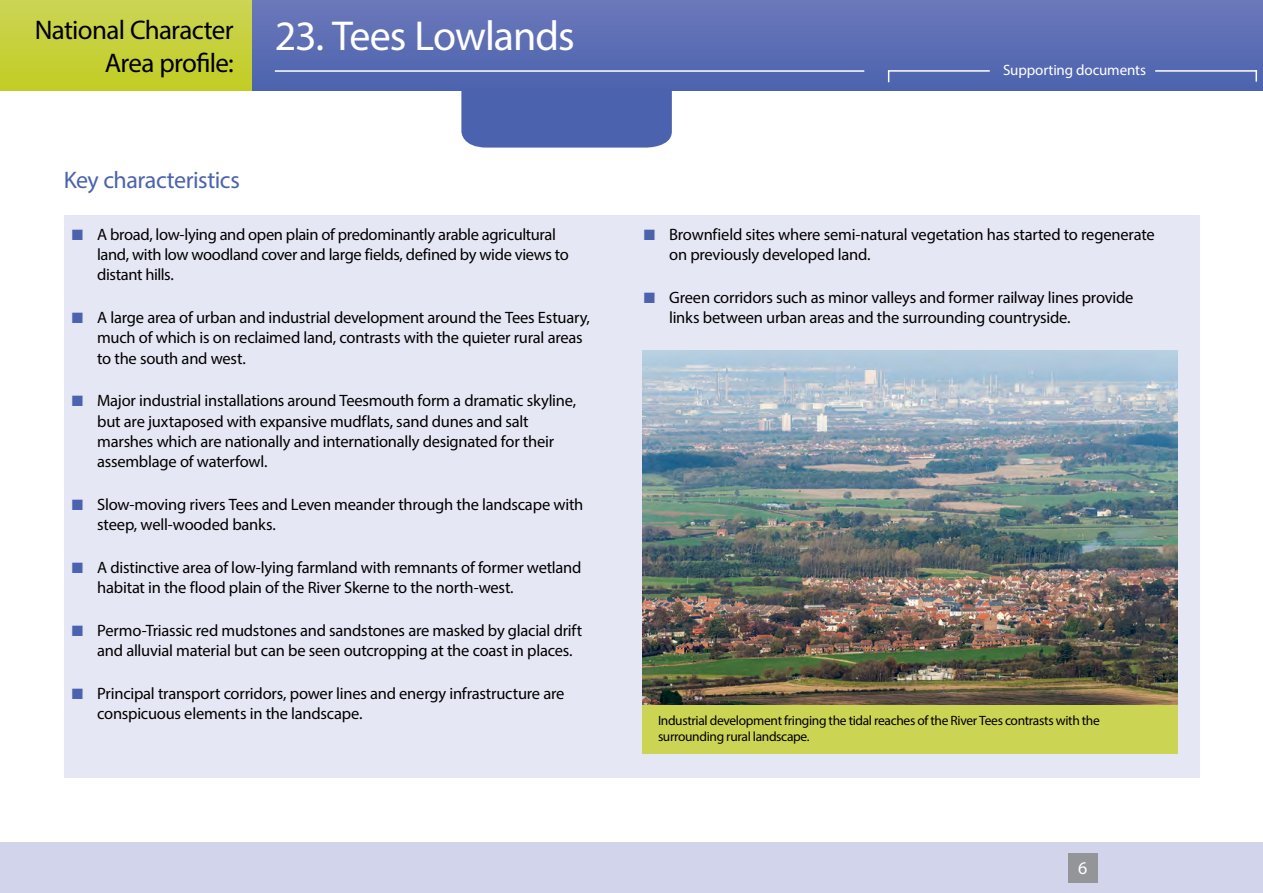
<style>
.page{position:relative;width:1263px;height:893px;background:#fff}
.page>*{position:absolute;margin:0;border:0;box-sizing:border-box;transform-origin:0 0}
.t1{font:42px "Myriad Pro";letter-spacing:-.025em;color:#fff}
.t2{font:27px/33px "Myriad Pro";letter-spacing:-.025em;color:#000;text-align:right}
.t3{font:24px "Myriad Pro";letter-spacing:-.02em;color:#4b63ae}
.t4{font:18px "Myriad Pro";color:#fff}
.t5{font:16.5px/20.2px "Myriad Pro";letter-spacing:-.015em;color:#000}
.t6{font:15px "Myriad Pro";letter-spacing:-.01em;color:#fff}
.t7{font:13.5px/16.2px "Myriad Pro";letter-spacing:-.025em;color:#000}
.s1{color:#4b63ae}
</style>
<div class="page">
<div style="left:0;top:0;width:1263px;height:90px;background:linear-gradient(to bottom,#cbd456,#c1cc25)"></div>
<div style="left:0;top:842px;width:1263px;height:51px;background:#d1d4eb"></div>
<div style="left:64px;top:215px;width:1135px;height:563px;background:#e6e7f4"></div>
<img style="left:642px;top:350px;width:536px;height:355px">
<div style="left:642px;top:705px;width:536px;height:48px;background:#ccd454"></div>
<div style="left:1068px;top:853px;width:30px;height:30px;background:#939598"></div>
<div style="left:461px;top:90px;width:211px;height:58px;background:#4b63ae"></div>
<div style="left:253px;top:0;width:1010px;height:90px;background:linear-gradient(to bottom,#6c78ba,#4c63ae)"></div>
<hr style="left:275px;top:70px;width:589px;height:2px;background:#fff">
<hr style="left:888px;top:70px;width:102px;height:2px;background:#fff">
<svg style="left:1255px;top:72px;width:2px;height:10px"></svg>
<hr style="left:1155px;top:70px;width:102px;height:2px;background:#fff">
<h2 class="t2" style="left:35px;top:13px;width:200px">National Character<br>Area profile:</h2>
<h1 class="t1" style="left:275px;top:10px;width:301px">23. Tees Lowlands</h1>
<h3 class="t3" style="left:64px;top:165px;width:178px">Key characteristics</h3>
<p class="t5" style="left:97px;top:224px;width:473px;text-indent:-27px"><span class="s1">■</span> A broad, low-lying and open plain of predominantly arable agricultural land, with low woodland cover and large fields, defined by wide views to distant hills.</p>
<p class="t5" style="left:97px;top:307px;width:494px;text-indent:-27px"><span class="s1">■</span> A large area of urban and industrial development around the Tees Estuary, much of which is on reclaimed land, contrasts with the quieter rural areas to the south and west.</p>
<p class="t5" style="left:97px;top:390px;width:480px;text-indent:-27px"><span class="s1">■</span> Major industrial installations around Teesmouth form a dramatic skyline, but are juxtaposed with expansive mudflats, sand dunes and salt marshes which are nationally and internationally designated for their assemblage of waterfowl.</p>
<p class="t5" style="left:97px;top:494px;width:488px;text-indent:-27px"><span class="s1">■</span> Slow-moving rivers Tees and Leven meander through the landscape with steep, well-wooded banks.</p>
<p class="t5" style="left:97px;top:557px;width:486px;text-indent:-27px"><span class="s1">■</span> A distinctive area of low-lying farmland with remnants of former wetland habitat in the flood plain of the River Skerne to the north-west.</p>
<p class="t5" style="left:97px;top:620px;width:486px;text-indent:-27px"><span class="s1">■</span> Permo-Triassic red mudstones and sandstones are masked by glacial drift and alluvial material but can be seen outcropping at the coast in places.</p>
<p class="t5" style="left:97px;top:683px;width:469px;text-indent:-27px"><span class="s1">■</span> Principal transport corridors, power lines and energy infrastructure are conspicuous elements in the landscape.</p>
<p class="t6" style="left:1003px;top:61px;width:144px">Supporting documents</p>
<p class="t5" style="left:669px;top:224px;width:487px;text-indent:-27px"><span class="s1">■</span> Brownfield sites where semi-natural vegetation has started to regenerate on previously developed land.</p>
<p class="t5" style="left:669px;top:287px;width:466px;text-indent:-27px"><span class="s1">■</span> Green corridors such as minor valleys and former railway lines provide links between urban areas and the surrounding countryside.</p>
<p class="t7" style="left:658px;top:712px;width:443px">Industrial development fringing the tidal reaches of the River Tees contrasts with the surrounding rural landscape.</p>
<p class="t4" style="left:1078px;top:857px;width:11px">6</p>
</div>
